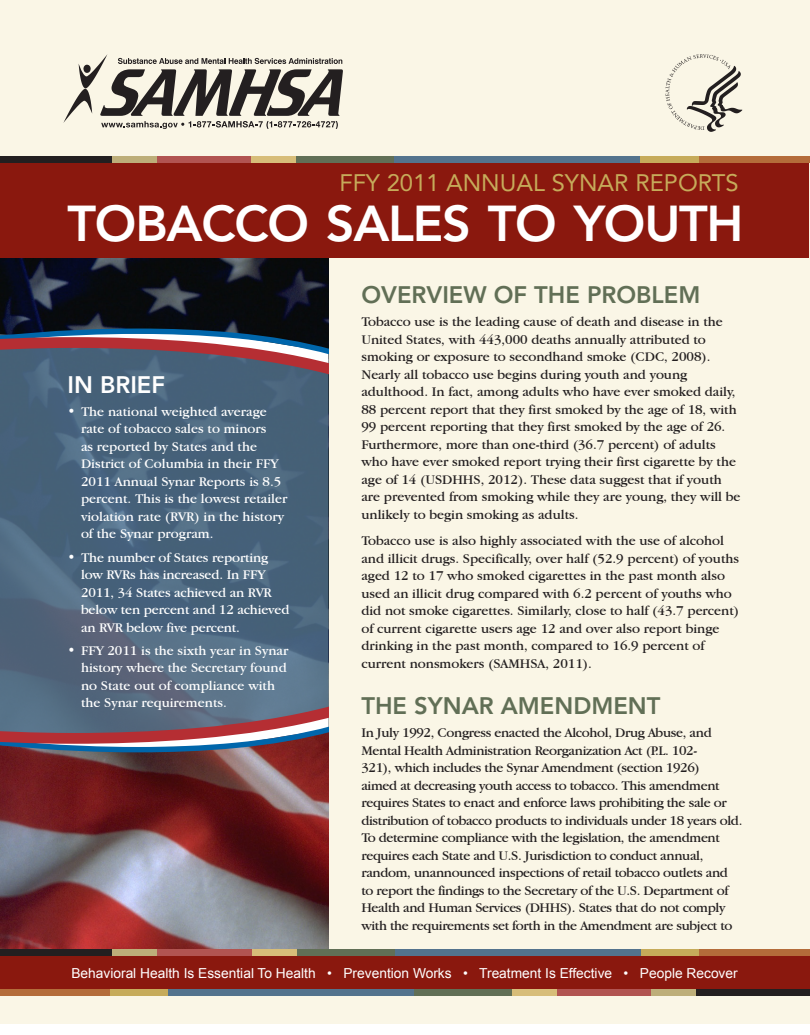
<style>
.page{position:relative;width:810px;height:1035px;background:#fff}
.page>*{position:absolute;margin:0;border:0;box-sizing:border-box;transform-origin:0 0}
.Head_1{font:800 50px "Avenir LT Std";letter-spacing:-.025em;color:#fff}
.Head_1-2{font:800 23.75px "Avenir LT Std";color:#616f56}
.Head_1-3{font:23.75px "Avenir LT Std";color:#c6ab5a}
.Head_1-4{font:800 23.75px "Avenir LT Std";color:#fff}
.t1{font:13.75px/17.5px "Garamond IT Cby BT";color:#231f20}
.t2{font:13.75px/17.5px "Garamond IT Cby BT";letter-spacing:-.025em;color:#231f20}
.t3{font:13.75px/17.5px "Garamond IT Cby BT";color:#fff}
.t4{font:13.75px "Arial";color:#fff}
</style>
<div class="page">
<div style="left:0;top:0;width:809px;height:1024px;background:#faf6e6"></div>
<img style="left:0;top:258px;width:328px;height:692px">
<div style="left:1px;top:162px;width:808px;height:96px;background:#8a180e"></div>
<svg style="left:666px;top:54px;width:76px;height:78px"></svg>
<svg style="left:63px;top:54px;width:280px;height:75px"></svg>
<div style="left:0;top:956px;width:809px;height:34px;background:#8a180e"></div>
<div style="left:640px;top:950px;width:60px;height:6px;background:#c6ab5a"></div>
<div style="left:296px;top:950px;width:101px;height:6px;background:#616f56"></div>
<div style="left:395px;top:950px;width:246px;height:6px;background:#53738d"></div>
<div style="left:0;top:950px;width:114px;height:6px;background:#231f20"></div>
<div style="left:150px;top:950px;width:103px;height:6px;background:#b15451"></div>
<div style="left:112px;top:950px;width:45px;height:6px;background:#bdae79"></div>
<div style="left:252px;top:950px;width:45px;height:6px;background:#d7bd79"></div>
<div style="left:700px;top:949px;width:110px;height:7px;background:#b46c3a"></div>
<div style="left:109px;top:989px;width:59px;height:6px;background:#c6ab5a"></div>
<div style="left:412px;top:989px;width:100px;height:6px;background:#616f56"></div>
<div style="left:168px;top:989px;width:245px;height:6px;background:#53738d"></div>
<div style="left:695px;top:989px;width:114px;height:6px;background:#231f20"></div>
<div style="left:556px;top:989px;width:102px;height:6px;background:#b15451"></div>
<div style="left:652px;top:989px;width:44px;height:6px;background:#bdae79"></div>
<div style="left:512px;top:989px;width:44px;height:6px;background:#d7bd79"></div>
<div style="left:0;top:989px;width:109px;height:7px;background:#b46c3a"></div>
<div style="left:640px;top:156px;width:59px;height:6px;background:#c6ab5a"></div>
<div style="left:296px;top:156px;width:100px;height:6px;background:#616f56"></div>
<div style="left:395px;top:156px;width:245px;height:6px;background:#53738d"></div>
<div style="left:0;top:156px;width:113px;height:6px;background:#231f20"></div>
<div style="left:150px;top:156px;width:102px;height:6px;background:#b15451"></div>
<div style="left:112px;top:156px;width:44px;height:6px;background:#bdae79"></div>
<div style="left:252px;top:156px;width:44px;height:6px;background:#d7bd79"></div>
<div style="left:699px;top:156px;width:110px;height:6px;background:#b46c3a"></div>
<svg style="left:0;top:333px;width:329px;height:413px;background:#4b657c"></svg>
<svg style="left:0;top:329px;width:328px;height:46px;background:#675f73"></svg>
<svg style="left:0;top:706px;width:328px;height:46px;background:#79687b"></svg>
<p class="Head_1-3" style="left:340px;top:169px;width:401px">FFY 2011 ANNUAL SYNAR REPORTS</p>
<p class="Head_1" style="left:68px;top:194px;width:678px">TOBACCO SALES TO YOUTH</p>
<p class="Head_1-4" style="left:68px;top:371px;width:99px">IN BRIEF</p>
<p class="t3" style="left:68px;top:403px;width:201px">• The national weighted average</p>
<p class="t3" style="left:81px;top:420px;width:208px">rate of tobacco sales to minors<br>as reported by States and the<br>District of Columbia in their FFY<br>2011 Annual Synar Reports is 8.5 percent. This is the lowest retailer violation rate (RVR) in the history of the Synar program.</p>
<p class="t3" style="left:81px;top:566px;width:210px">low RVRs has increased. In FFY<br>2011, 34 States achieved an RVR below ten percent and 12 achieved an RVR below five percent.</p>
<p class="t3" style="left:81px;top:659px;width:207px">history where the Secretary found no State out of compliance with the Synar requirements.</p>
<p class="t3" style="left:68px;top:548px;width:202px">• The number of States reporting</p>
<p class="t3" style="left:68px;top:641px;width:223px">• FFY 2011 is the sixth year in Synar</p>
<p class="Head_1-2" style="left:361px;top:281px;width:341px">OVERVIEW OF THE PROBLEM</p>
<p class="t1" style="left:361px;top:313px;width:381px">Tobacco use is the leading cause of death and disease in the United States, with 443,000 deaths annually attributed to smoking or exposure to secondhand smoke (CDC, 2008).<br>Nearly all tobacco use begins during youth and young adulthood. In fact, among adults who have ever smoked daily, 88 percent report that they first smoked by the age of 18, with 99 percent reporting that they first smoked by the age of 26.<br>Furthermore, more than one-third (36.7 percent) of adults who have ever smoked report trying their first cigarette by the age of 14 (USDHHS, 2012). These data suggest that if youth are prevented from smoking while they are young, they will be unlikely to begin smoking as adults.</p>
<p class="t1" style="left:361px;top:532px;width:379px">Tobacco use is also highly associated with the use of alcohol and illicit drugs. Specifically, over half (52.9 percent) of youths aged 12 to 17 who smoked cigarettes in the past month also used an illicit drug compared with 6.2 percent of youths who did not smoke cigarettes. Similarly, close to half (43.7 percent) of current cigarette users age 12 and over also report binge drinking in the past month, compared to 16.9 percent of current nonsmokers (SAMHSA, 2011).</p>
<p class="Head_1-2" style="left:361px;top:692px;width:301px">THE SYNAR AMENDMENT</p>
<p class="t2" style="left:361px;top:724px;width:383px">In July 1992, Congress enacted the Alcohol, Drug Abuse, and Mental Health Administration Reorganization Act (P.L. 102-<br>321), which includes the Synar Amendment (section 1926)<br>aimed at decreasing youth access to tobacco. This amendment requires States to enact and enforce laws prohibiting the sale or distribution of tobacco products to individuals under 18 years old.<br>To determine compliance with the legislation, the amendment requires each State and U.S. Jurisdiction to conduct annual, random, unannounced inspections of retail tobacco outlets and to report the findings to the Secretary of the U.S. Department of Health and Human Services (DHHS). States that do not comply with the requirements set forth in the Amendment are subject to</p>
<p class="t4" style="left:71px;top:964px;width:668px">Behavioral Health Is Essential To Health • Prevention Works • Treatment Is Effective • People Recover</p>
</div>
